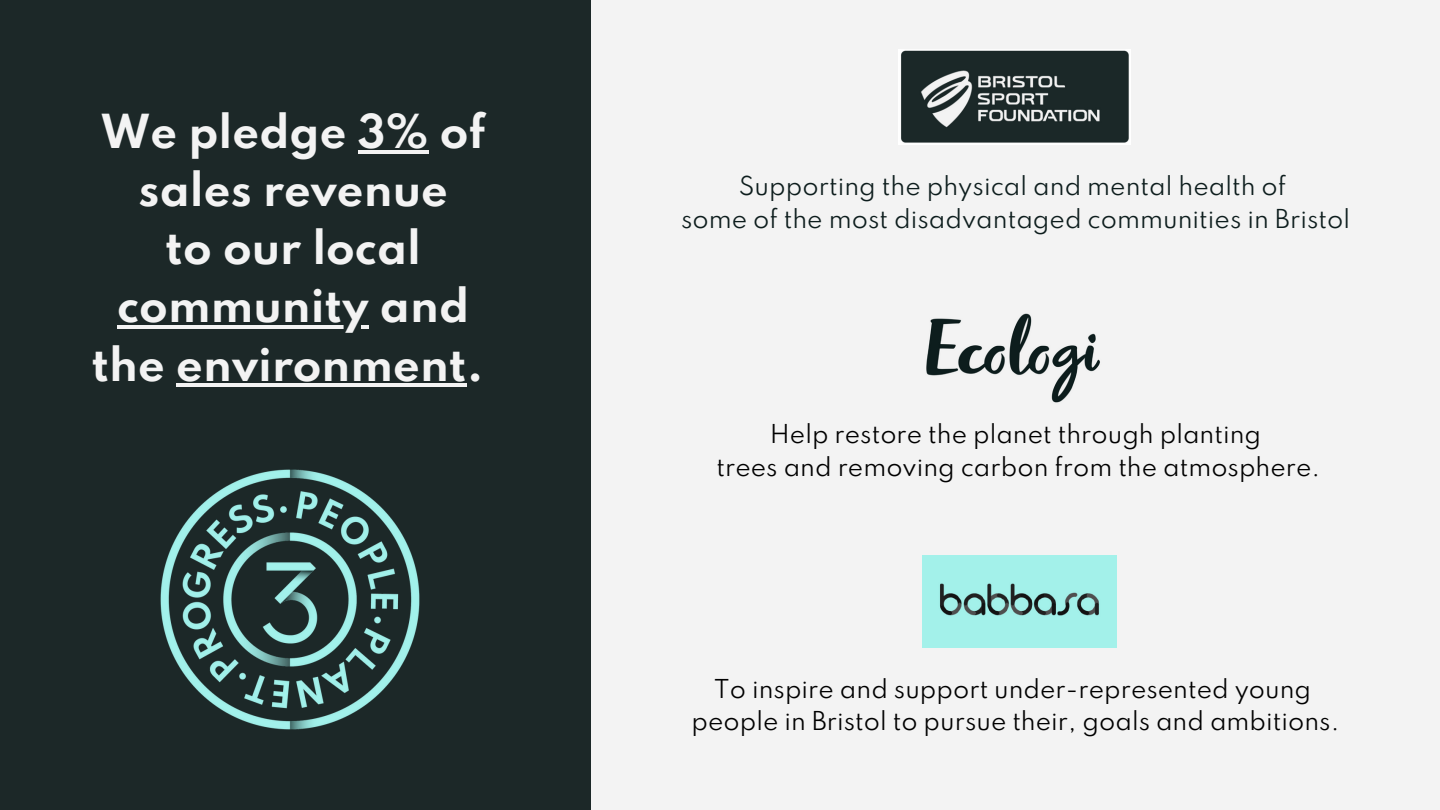
<style>
.page{position:relative;width:1440px;height:810px;background:#1c2828}
.page>*{position:absolute;margin:0;border:0;box-sizing:border-box;transform-origin:0 0}
.t1{font:700 41.6px/58.2px "Spartan";color:#f3f3f3;text-align:center}
.t2{font:23.2px "Spartan";color:#0d1d1d}
.t3{font:23.1px "Spartan";color:#000}
</style>
<div class="page">
<div style="left:591px;top:0;width:849px;height:810px;background:#f3f3f3"></div>
<img style="left:898px;top:49px;width:232px;height:96px">
<img style="left:926px;top:313px;width:174px;height:90px">
<img style="left:923px;top:556px;width:193px;height:92px">
<img style="left:160px;top:470px;width:260px;height:259px">
<hr style="left:358px;top:150px;width:70px;height:4px;background:#f3f3f3">
<hr style="left:117px;top:325px;width:252px;height:4px;background:#f3f3f3">
<hr style="left:176px;top:383px;width:291px;height:4px;background:#f3f3f3">
<p class="t1" style="left:101px;top:106px;width:386px">We pledge 3% of</p>
<p class="t1" style="left:138px;top:164px;width:311px">sales revenue</p>
<p class="t1" style="left:117px;top:223px;width:354px">to our local community and</p>
<p class="t1" style="left:91px;top:339px;width:394px">the environment.</p>
<p class="t2" style="left:739px;top:176px;width:549px">Supporting the physical and mental health of</p>
<p class="t2" style="left:681px;top:208px;width:671px">some of the most disadvantaged communities in Bristol</p>
<p class="t3" style="left:770px;top:423px;width:493px">Help restore the planet through planting</p>
<p class="t3" style="left:717px;top:456px;width:605px">trees and removing carbon from the atmosphere.</p>
<p class="t3" style="left:714px;top:678px;width:599px">To inspire and support under-represented young</p>
<p class="t3" style="left:692px;top:710px;width:649px">people in Bristol to pursue their, goals and ambitions.</p>
</div>
